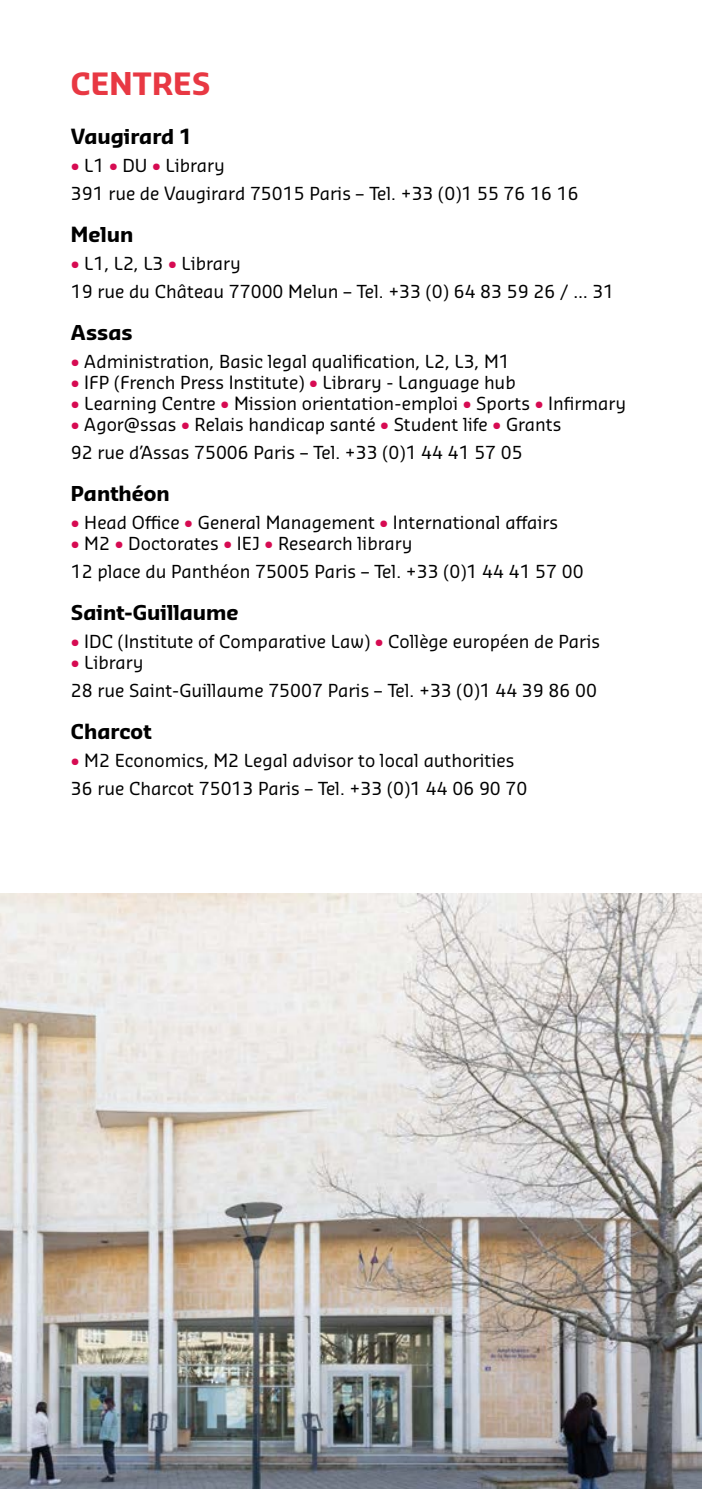
<style>
.page{position:relative;width:702px;height:1489px;background:#fff}
.page>*{position:absolute;margin:0;border:0;box-sizing:border-box;transform-origin:0 0}
.t1{font:700 30px "Sansa Pro";color:#e83843}
.t2{font:700 20px "Sansa Pro";color:#000}
.t3{font:17.5px/28px "Sansa Pro";color:#000}
.s1{color:#d60b52}
</style>
<div class="page">
<img style="left:0;top:893px;width:702px;height:595px">
<h1 class="t1" style="left:71px;top:63px;width:141px">CENTRES</h1>
<p class="t2" style="left:71px;top:123px;width:123px">Vaugirard 1</p>
<p class="t3" style="left:71px;top:151px;width:509px"><span class="s1">•</span> L1 <span class="s1">•</span> DU <span class="s1">•</span> Library<br>391 rue de Vaugirard 75015 Paris – Tel. +33 (0)1 55 76 16 16</p>
<p class="t2" style="left:71px;top:221px;width:64px">Melun</p>
<p class="t3" style="left:71px;top:249px;width:545px"><span class="s1">•</span> L1, L2, L3 <span class="s1">•</span> Library<br>19 rue du Château 77000 Melun – Tel. +33 (0) 64 83 59 26 / … 31</p>
<p class="t2" style="left:71px;top:319px;width:63px">Assas</p>
<p class="t3" style="left:71px;top:347px;width:440px"><span class="s1">•</span> Administration, Basic legal qualification, L2, L3, M1</p>
<p class="t3" style="left:71px;top:368px;width:446px"><span class="s1">•</span> IFP (French Press Institute) <span class="s1">•</span> Library - Language hub</p>
<p class="t3" style="left:71px;top:389px;width:557px"><span class="s1">•</span> Learning Centre <span class="s1">•</span> Mission orientation-emploi <span class="s1">•</span> Sports <span class="s1">•</span> Infirmary</p>
<p class="t3" style="left:71px;top:410px;width:492px"><span class="s1">•</span> Agor@ssas <span class="s1">•</span> Relais handicap santé <span class="s1">•</span> Student life <span class="s1">•</span> Grants<br>92 rue d’Assas 75006 Paris – Tel. +33 (0)1 44 41 57 05</p>
<p class="t2" style="left:71px;top:479px;width:101px">Panthéon</p>
<p class="t3" style="left:71px;top:508px;width:488px"><span class="s1">•</span> Head Office <span class="s1">•</span> General Management <span class="s1">•</span> International affairs</p>
<p class="t3" style="left:71px;top:529px;width:514px"><span class="s1">•</span> M2 <span class="s1">•</span> Doctorates <span class="s1">•</span> IEJ <span class="s1">•</span> Research library<br>12 place du Panthéon 75005 Paris – Tel. +33 (0)1 44 41 57 00</p>
<p class="t2" style="left:71px;top:598px;width:169px">Saint-Guillaume</p>
<p class="t3" style="left:71px;top:627px;width:530px"><span class="s1">•</span> IDC (Institute of Comparative Law) <span class="s1">•</span> Collège européen de Paris</p>
<p class="t3" style="left:71px;top:648px;width:527px"><span class="s1">•</span> Library<br>28 rue Saint-Guillaume 75007 Paris – Tel. +33 (0)1 44 39 86 00</p>
<p class="t2" style="left:71px;top:717px;width:82px">Charcot</p>
<p class="t3" style="left:71px;top:746px;width:458px"><span class="s1">•</span> M2 Economics, M2 Legal advisor to local authorities<br>36 rue Charcot 75013 Paris – Tel. +33 (0)1 44 06 90 70</p>
</div>
